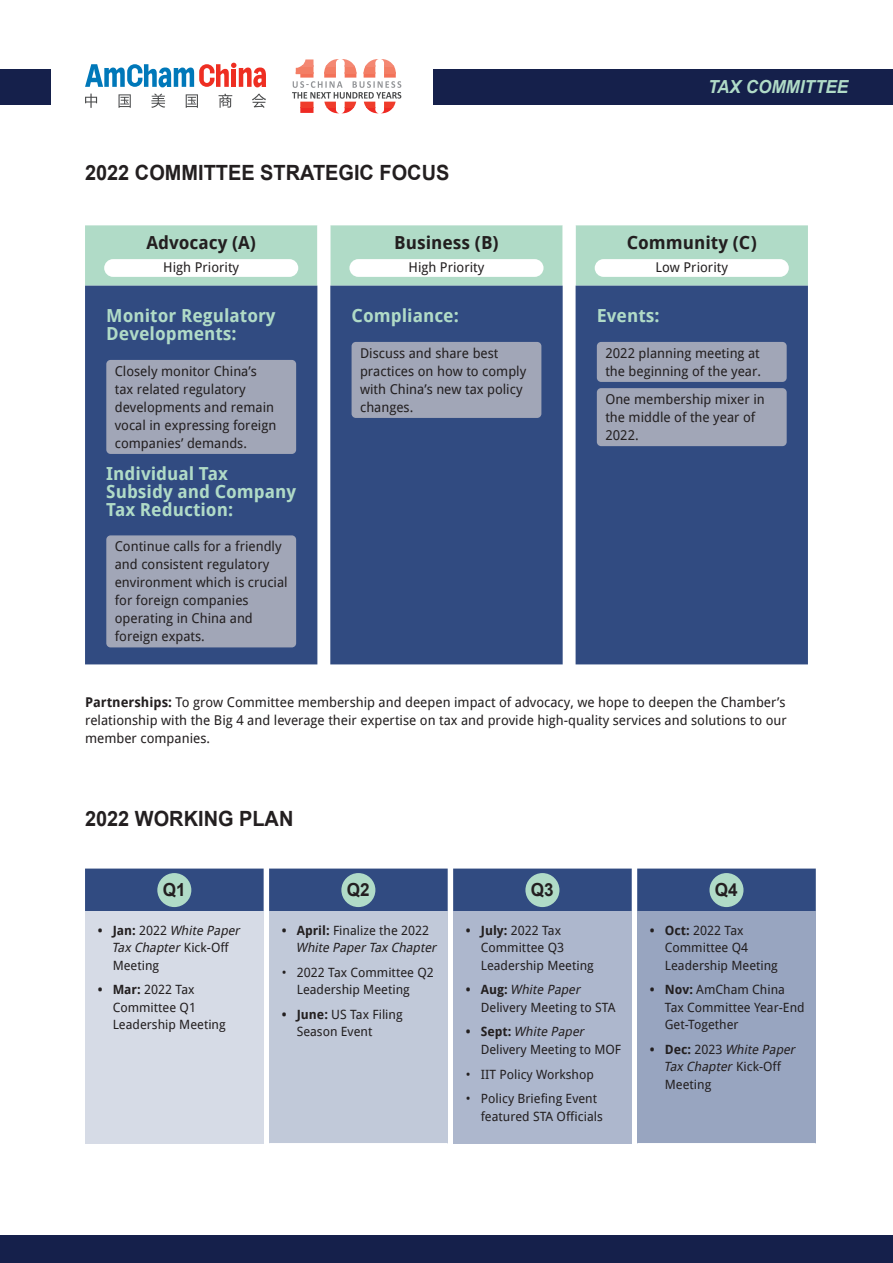
<style>
.page{position:relative;width:893px;height:1263px;background:#fff}
.page>*{position:absolute;margin:0;border:0;box-sizing:border-box;transform-origin:0 0}
.Header_L2{font:700 21px "Arial";color:#231f20;scale:.95 1}
.Item_Title{font:700 18px/18px "Droid Sans";color:#b0dbc7}
.Item_Title-2{font:700 18px "Droid Sans";color:#231f20}
.t1{font:italic 700 18px "Arial";color:#b0dbc7;scale:.95 1}
.Focus-Header{font:700 18px "Droid Sans";color:#231f20}
.Header_L2-2{font:700 18px "Arial";color:#231f20;scale:.95 1}
.Items{font:13.5px/18px "Droid Sans";color:#231f20}
.Body{font:13.5px/18px "Droid Sans";color:#231f20;text-align:justify}
.Focus-Priority{font:13.5px "Droid Sans";color:#231f20}
.t2{font:12.75px/17.4px "Droid Sans";color:#231f20}
.t3{font:italic 12.75px/17.4px "Droid Sans";color:#231f20}
.s1{font-weight:700}
.s2{font-weight:700;font-style:normal}
.s3{font-style:normal}
.s4{font-style:italic}
</style>
<div class="page">
<svg style="left:85px;top:94px;width:12px;height:14px"></svg>
<svg style="left:119px;top:94px;width:12px;height:14px"></svg>
<svg style="left:151px;top:93px;width:14px;height:15px"></svg>
<svg style="left:186px;top:94px;width:12px;height:14px"></svg>
<svg style="left:219px;top:94px;width:13px;height:14px"></svg>
<svg style="left:252px;top:94px;width:14px;height:14px"></svg>
<svg style="left:85px;top:63px;width:181px;height:24px"></svg>
<svg style="left:300px;top:107px;width:94px;height:6px"></svg>
<svg style="left:300px;top:102px;width:96px;height:5px"></svg>
<svg style="left:296px;top:74px;width:100px;height:4px"></svg>
<svg style="left:296px;top:67px;width:100px;height:7px"></svg>
<svg style="left:299px;top:59px;width:96px;height:8px"></svg>
<svg style="left:292px;top:81px;width:109px;height:18px"></svg>
<div style="left:434px;top:69px;width:459px;height:35px;background:#15204b"></div>
<div style="left:0;top:69px;width:51px;height:35px;background:#15204b"></div>
<div style="left:0;top:1235px;width:893px;height:28px;background:#15204b"></div>
<div style="left:85px;top:225px;width:723px;height:61px;background:#b0dbc7"></div>
<svg style="left:317px;top:225px;width:259px;height:61px;background:#badfce"></svg>
<div style="left:85px;top:286px;width:723px;height:378px;background:#314b81"></div>
<div style="left:104px;top:259px;width:194px;height:18px;background:#fff;border-radius:9px"></div>
<div style="left:349px;top:259px;width:194px;height:18px;background:#fff;border-radius:9px"></div>
<div style="left:595px;top:259px;width:194px;height:18px;background:#fff;border-radius:9px"></div>
<div style="left:106px;top:360px;width:190px;height:94px;background:#a1a6b7;border-radius:4px"></div>
<div style="left:106px;top:535px;width:190px;height:112px;background:#a1a6b7;border-radius:4px"></div>
<div style="left:352px;top:342px;width:189px;height:76px;background:#a1a6b7;border-radius:4px"></div>
<div style="left:597px;top:342px;width:190px;height:40px;background:#a1a6b7;border-radius:4px"></div>
<div style="left:597px;top:388px;width:190px;height:58px;background:#a1a6b7;border-radius:4px"></div>
<div style="left:85px;top:868px;width:731px;height:43px;background:#314b81"></div>
<div style="left:85px;top:911px;width:179px;height:233px;background:#d6dbe6"></div>
<div style="left:269px;top:911px;width:179px;height:233px;background:#c1c9d9"></div>
<div style="left:453px;top:911px;width:179px;height:233px;background:#adb7cd"></div>
<div style="left:637px;top:911px;width:179px;height:233px;background:#98a5c0"></div>
<hr style="left:269px;top:1143px;width:179px;height:1px;background:#fff">
<hr style="left:637px;top:1143px;width:179px;height:1px;background:#fff">
<div style="left:157px;top:873px;width:34px;height:34px;background:#b0dbc7;border-radius:50%"></div>
<div style="left:341px;top:873px;width:34px;height:34px;background:#b0dbc7;border-radius:50%"></div>
<div style="left:525px;top:873px;width:34px;height:34px;background:#b0dbc7;border-radius:50%"></div>
<div style="left:709px;top:873px;width:34px;height:34px;background:#b0dbc7;border-radius:50%"></div>
<p class="Header_L2" style="left:85px;top:158px;width:385px">2022 COMMITTEE STRATEGIC FOCUS</p>
<h2 class="t1" style="left:708px;top:75px;width:149px">TAX COMMITTEE</h2>
<p class="Focus-Header" style="left:146px;top:233px;width:111px">Advocacy (A)</p>
<p class="Item_Title-2" style="left:394px;top:233px;width:106px">Business (B)</p>
<p class="Item_Title-2" style="left:627px;top:233px;width:132px">Community (C)</p>
<p class="Focus-Priority" style="left:163px;top:259px;width:77px">High Priority</p>
<p class="Focus-Priority" style="left:409px;top:259px;width:77px">High Priority</p>
<p class="Focus-Priority" style="left:655px;top:259px;width:74px">Low Priority</p>
<p class="Item_Title" style="left:106px;top:307px;width:171px">Monitor Regulatory<br>Developments:</p>
<p class="Items" style="left:115px;top:362px;width:163px">Closely monitor China’s tax related regulatory developments and remain vocal in expressing foreign companies’ demands.</p>
<p class="Item_Title" style="left:106px;top:465px;width:191px">Individual Tax<br>Subsidy and Company<br>Tax Reduction:</p>
<p class="Items" style="left:115px;top:538px;width:174px">Continue calls for a friendly and consistent regulatory environment which is crucial for foreign companies operating in China and foreign expats.</p>
<p class="Item_Title" style="left:352px;top:307px;width:109px">Compliance:</p>
<p class="Items" style="left:360px;top:344px;width:168px">Discuss and share best practices on how to comply with China’s new tax policy changes.</p>
<p class="Item_Title" style="left:597px;top:307px;width:64px">Events:</p>
<p class="Items" style="left:605px;top:344px;width:157px">2022 planning meeting at the beginning of the year.</p>
<p class="Items" style="left:605px;top:390px;width:161px">One membership mixer in the middle of the year of<br>2022.</p>
<p class="Body" style="left:85px;top:693px;width:703px"><span class="s1">Partnerships:</span> To grow Committee membership and deepen impact of advocacy, we hope to deepen the Chamber’s relationship with the Big 4 and leverage their expertise on tax and provide high-quality services and solutions to our member companies.</p>
<p class="Header_L2" style="left:85px;top:805px;width:221px">2022 WORKING PLAN</p>
<p class="Header_L2-2" style="left:163px;top:878px;width:26px">Q1</p>
<p class="Header_L2-2" style="left:347px;top:878px;width:26px">Q2</p>
<p class="Header_L2-2" style="left:531px;top:878px;width:26px">Q3</p>
<p class="Header_L2-2" style="left:715px;top:878px;width:26px">Q4</p>
<p class="t3" style="left:112px;top:922px;width:132px;text-indent:-14px"><span class="s2">• J a n :</span> <span class="s3">2 0 2 2</span> White Paper<br>Tax Chapter <span class="s3">K i c k - O ff<br>Meeting</span></p>
<p class="t2" style="left:113px;top:981px;width:115px;text-indent:-15px"><span class="s1">• Mar:</span> 2022 Tax<br>Committee Q1<br>Leadership Meeting</p>
<p class="t3" style="left:296px;top:922px;width:145px;text-indent:-14px"><span class="s2">• April:</span> <span class="s3">Finalize the 2022<br></span>White PaperTax Chapter</p>
<p class="t2" style="left:297px;top:964px;width:139px;text-indent:-15px">• 2022 Tax Committee Q2<br>Leadership Meeting</p>
<p class="t2" style="left:297px;top:1006px;width:107px;text-indent:-15px"><span class="s1">• June:</span> US Tax Filing<br>Season Event</p>
<p class="t2" style="left:481px;top:922px;width:115px;text-indent:-15px"><span class="s1">• July:</span> 2022 Tax<br>Committee Q3<br>Leadership Meeting</p>
<p class="t2" style="left:481px;top:981px;width:136px;text-indent:-15px"><span class="s1">• A u g :</span> <span class="s4">White Paper<br></span>Delivery Meeting to STA</p>
<p class="t2" style="left:481px;top:1023px;width:142px;text-indent:-15px"><span class="s1">• S e p t :</span> <span class="s4">White Paper<br></span>Delivery Meeting to MOF</p>
<p class="t2" style="left:466px;top:1065px;width:130px">• IIT Policy Workshop</p>
<p class="t2" style="left:481px;top:1090px;width:124px;text-indent:-15px">• Policy Briefing Event featured STA Officials</p>
<p class="t2" style="left:665px;top:922px;width:115px;text-indent:-15px"><span class="s1">• Oct:</span> 2022 Tax<br>Committee Q4<br>Leadership Meeting</p>
<p class="t2" style="left:665px;top:981px;width:141px;text-indent:-15px"><span class="s1">• Nov:</span> AmCham China<br>Tax Committee Year-End<br>Get-Together</p>
<p class="t3" style="left:664px;top:1041px;width:135px;text-indent:-14px"><span class="s2">• D e c :</span> <span class="s3">2 0 2 3</span> White Paper<br>Tax Chapter <span class="s3">K i c k - O ff<br>Meeting</span></p>
</div>
